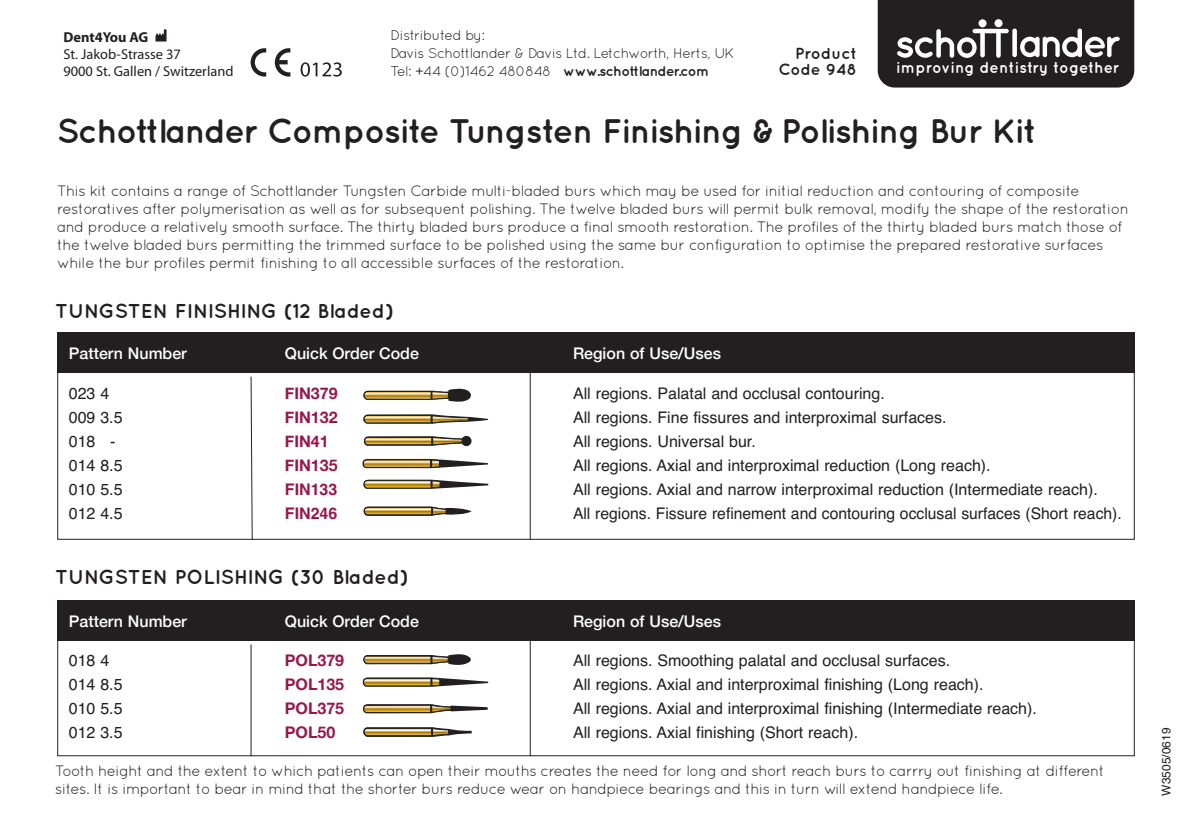
<style>
.page{position:relative;width:1191px;height:840px;background:#fff}
.page>*{position:absolute;margin:0;border:0;box-sizing:border-box;transform-origin:0 0}
.t1{font:700 34px "Quicksand";letter-spacing:-.035em;color:#231f20}
.t2{font:700 20px "Quicksand";color:#231f20}
.t3{font:16px "Helvetica";color:#231f20}
.t4{font:500 16px "Helvetica Neue";color:#fff}
.t5{font:700 16px "Helvetica Neue";color:#98174b}
.t6{font:700 16px "Quicksand";letter-spacing:.01em;color:#fff;scale:.96 1}
.t7{font:700 16px/16px "Quicksand";color:#231f20;text-align:right}
.t8{font:700 16px "Helvetica";color:#98174b}
.t9{font:15px/18px "Quicksand";letter-spacing:-.035em;color:#231f20}
.t10{font:14.4px/17.4px "Myriad Pro";color:#231f20}
.t11{font:700 14.4px "Myriad Pro";color:#231f20}
.t12{font:14px/18px "Quicksand";letter-spacing:-.035em;color:#231f20}
.t13{font:12px "Helvetica";color:#231f20}
.s1{font-weight:700}
</style>
<div class="page">
<svg style="left:877px;top:0;width:257px;height:87px;background:#393637"></svg>
<svg style="left:980px;top:29px;width:4px;height:28px"></svg>
<svg style="left:996px;top:29px;width:4px;height:29px"></svg>
<hr style="left:972px;top:29px;width:21px;height:4px;background:#fff;border-radius:2px">
<hr style="left:988px;top:29px;width:20px;height:4px;background:#fff;border-radius:2px">
<div style="left:994px;top:19px;width:8px;height:8px;background:#fff;border-radius:50%"></div>
<div style="left:978px;top:19px;width:8px;height:8px;background:#fff;border-radius:50%"></div>
<div style="left:57px;top:332px;width:1077px;height:40px;background:#231f20"></div>
<svg style="left:250px;top:376px;width:3px;height:164px"></svg>
<hr style="left:530px;top:372px;width:1px;height:167px;background:#231f20">
<svg style="left:363px;top:388px;width:108px;height:13px"></svg>
<svg style="left:363px;top:414px;width:125px;height:9px"></svg>
<svg style="left:364px;top:435px;width:107px;height:11px"></svg>
<svg style="left:362px;top:458px;width:126px;height:10px"></svg>
<svg style="left:363px;top:479px;width:125px;height:9px"></svg>
<svg style="left:363px;top:506px;width:108px;height:9px"></svg>
<div style="left:57px;top:599px;width:1077px;height:41px;background:#231f20"></div>
<hr style="left:250px;top:644px;width:1px;height:111px;background:#231f20">
<hr style="left:530px;top:640px;width:1px;height:115px;background:#231f20">
<svg style="left:363px;top:654px;width:108px;height:10px"></svg>
<svg style="left:363px;top:677px;width:125px;height:9px"></svg>
<svg style="left:363px;top:704px;width:124px;height:9px"></svg>
<svg style="left:363px;top:727px;width:109px;height:9px"></svg>
<svg style="left:251px;top:48px;width:15px;height:29px"></svg>
<svg style="left:275px;top:48px;width:15px;height:29px"></svg>
<svg style="left:300px;top:62px;width:42px;height:15px"></svg>
<svg style="left:155px;top:29px;width:11px;height:12px"></svg>
<p class="t11" style="left:63px;top:31px;width:86px">Dent4You AG</p>
<p class="t10" style="left:63px;top:46px;width:172px">St. Jakob-Strasse 37<br>9000 St. Gallen / Switzerland</p>
<p class="t12" style="left:390px;top:28px;width:346px">Distributed by:<br>Davis Schottlander &amp; Davis Ltd. Letchworth, Herts, UK<br>Tel: +44 (0)1462 480848 <span class="s1">www.schottlander.com</span></p>
<p class="t7" style="left:778px;top:47px;width:80px">Product<br>Code 948</p>
<p class="t6" style="left:896px;top:62px;width:234px">improving dentistry together</p>
<h1 class="t1" style="left:57px;top:119px;width:981px">Schottlander Composite Tungsten Finishing &amp; Polishing Bur Kit</h1>
<p class="t9" style="left:57px;top:183px;width:1073px">This kit contains a range of Schottlander Tungsten Carbide multi-bladed burs which may be used for initial reduction and contouring of composite restoratives after polymerisation as well as for subsequent polishing. The twelve bladed burs will permit bulk removal, modify the shape of the restoration and produce a relatively smooth surface. The thirty bladed burs produce a final smooth restoration. The profiles of the thirty bladed burs match those of the twelve bladed burs permitting the trimmed surface to be polished using the same bur configuration to optimise the prepared restorative surfaces while the bur profiles permit finishing to all accessible surfaces of the restoration.</p>
<h2 class="t2" style="left:55px;top:304px;width:340px">TUNGSTEN FINISHING (12 Bladed)</h2>
<p class="t4" style="left:69px;top:343px;width:120px">Pattern Number</p>
<p class="t4" style="left:285px;top:343px;width:135px">Quick Order Code</p>
<p class="t4" style="left:573px;top:343px;width:149px">Region of Use/Uses</p>
<p class="t3" style="left:69px;top:383px;width:42px">023 4</p>
<p class="t5" style="left:285px;top:383px;width:54px">FIN379</p>
<p class="t3" style="left:573px;top:383px;width:313px">All regions. Palatal and occlusal contouring.</p>
<p class="t3" style="left:69px;top:407px;width:55px">009 3.5</p>
<p class="t5" style="left:285px;top:407px;width:54px">FIN132</p>
<p class="t3" style="left:573px;top:407px;width:375px">All regions. Fine fissures and interproximal surfaces.</p>
<p class="t3" style="left:69px;top:431px;width:48px">018 -</p>
<p class="t5" style="left:285px;top:431px;width:45px">FIN41</p>
<p class="t3" style="left:573px;top:431px;width:184px">All regions. Universal bur.</p>
<p class="t3" style="left:69px;top:455px;width:55px">014 8.5</p>
<p class="t5" style="left:285px;top:455px;width:54px">FIN135</p>
<p class="t3" style="left:573px;top:455px;width:419px">All regions. Axial and interproximal reduction (Long reach).</p>
<p class="t3" style="left:69px;top:479px;width:55px">010 5.5</p>
<p class="t8" style="left:285px;top:479px;width:54px">FIN133</p>
<p class="t3" style="left:573px;top:479px;width:526px">All regions. Axial and narrow interproximal reduction (Intermediate reach).</p>
<p class="t3" style="left:69px;top:503px;width:55px">012 4.5</p>
<p class="t8" style="left:285px;top:503px;width:54px">FIN246</p>
<p class="t3" style="left:573px;top:503px;width:550px">All regions. Fissure refinement and contouring occlusal surfaces (Short reach).</p>
<h2 class="t2" style="left:55px;top:569px;width:355px">TUNGSTEN POLISHING (30 Bladed)</h2>
<p class="t4" style="left:69px;top:611px;width:120px">Pattern Number</p>
<p class="t4" style="left:285px;top:611px;width:135px">Quick Order Code</p>
<p class="t4" style="left:573px;top:611px;width:149px">Region of Use/Uses</p>
<p class="t3" style="left:69px;top:651px;width:42px">018 4</p>
<p class="t5" style="left:285px;top:650px;width:61px">POL379</p>
<p class="t3" style="left:573px;top:651px;width:379px">All regions. Smoothing palatal and occlusal surfaces.</p>
<p class="t3" style="left:69px;top:675px;width:55px">014 8.5</p>
<p class="t5" style="left:285px;top:674px;width:61px">POL135</p>
<p class="t3" style="left:573px;top:675px;width:412px">All regions. Axial and interproximal finishing (Long reach).</p>
<p class="t3" style="left:69px;top:699px;width:55px">010 5.5</p>
<p class="t5" style="left:285px;top:698px;width:61px">POL375</p>
<p class="t3" style="left:573px;top:699px;width:465px">All regions. Axial and interproximal finishing (Intermediate reach).</p>
<p class="t3" style="left:69px;top:723px;width:55px">012 3.5</p>
<p class="t5" style="left:285px;top:722px;width:52px">POL50</p>
<p class="t3" style="left:573px;top:723px;width:287px">All regions. Axial finishing (Short reach).</p>
<p class="t9" style="left:55px;top:762px;width:1051px">Tooth height and the extent to which patients can open their mouths creates the need for long and short reach burs to carrry out finishing at different sites. It is important to bear in mind that the shorter burs reduce wear on handpiece bearings and this in turn will extend handpiece life.</p>
<p class="t13" style="left:1159px;top:795px;width:70px;rotate:-90deg">W3505/0619</p>
</div>
